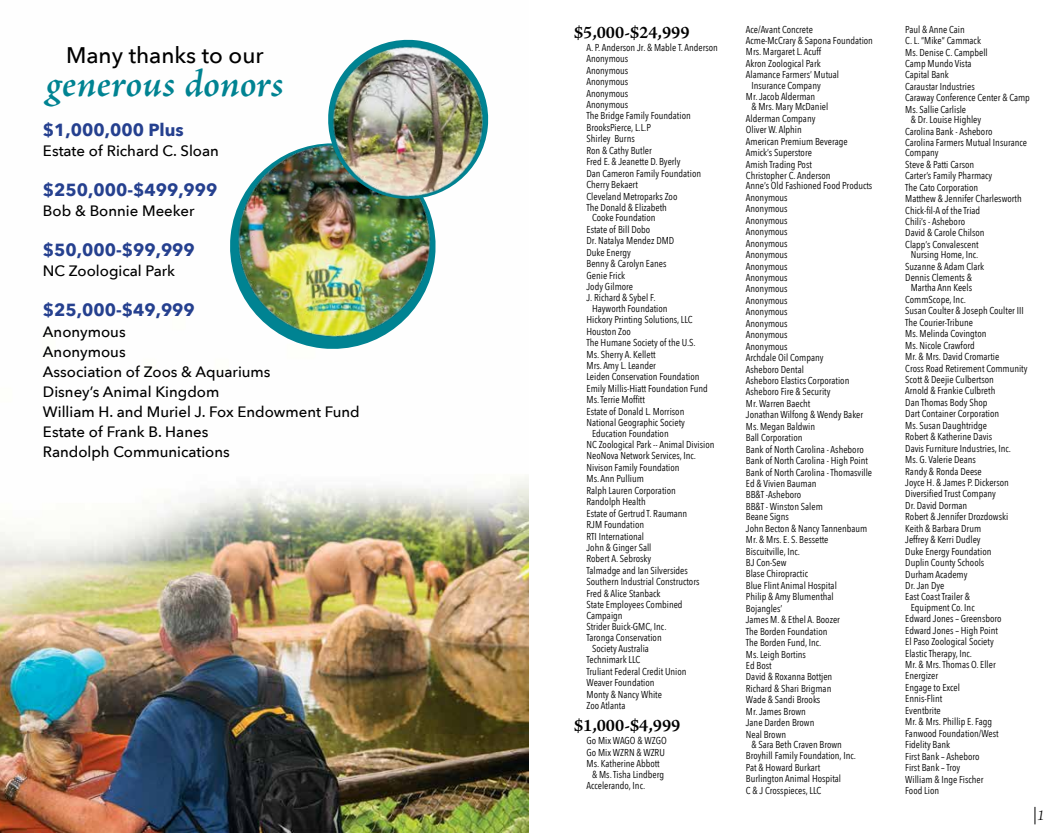
<style>
.page{position:relative;width:1058px;height:833px;background:#fff}
.page>*{position:absolute;margin:0;border:0;box-sizing:border-box;transform-origin:0 0}
.t1{font:italic 600 40px "Adobe Jenson Pro";color:#008392}
.t2{font:500 22.5px "Avenir Next";color:#000}
.t3{font:700 17.5px "Avenir Next";color:#25408f}
.t4{font:700 17.5px "Adobe Jenson Pro";color:#000}
.t5{font:500 15px/20px "Avenir Next";color:#000}
.t6{font:italic 300 15px "Adobe Jenson Pro";color:#000}
.t7{font:10px/11.5px "Avenir Next Condensed";color:#000}
</style>
<div class="page">
<svg style="left:1034px;top:806px;width:1px;height:18px"></svg>
<img style="left:0;top:476px;width:529px;height:356px">
<img style="left:230px;top:170px;width:206px;height:179px">
<img style="left:264px;top:39px;width:225px;height:181px">
<h2 class="t2" style="left:66px;top:36px;width:199px">Many thanks to our</h2>
<h1 class="t1" style="left:46px;top:61px;width:240px">generous donors</h1>
<h3 class="t3" style="left:43px;top:115px;width:142px">$1,000,000 Plus</h3>
<h3 class="t5" style="left:43px;top:141px;width:177px">Estate of Richard C. Sloan</h3>
<h3 class="t3" style="left:43px;top:175px;width:176px">$250,000-$499,999</h3>
<h3 class="t5" style="left:43px;top:201px;width:153px">Bob &amp; Bonnie Meeker</h3>
<h3 class="t3" style="left:43px;top:235px;width:153px">$50,000-$99,999</h3>
<h3 class="t5" style="left:43px;top:261px;width:134px">NC Zoological Park</h3>
<h3 class="t3" style="left:43px;top:295px;width:153px">$25,000-$49,999</h3>
<h3 class="t5" style="left:43px;top:321px;width:318px">Anonymous<br>Anonymous<br>Association of Zoos &amp; Aquariums<br>Disney’s Animal Kingdom<br>William H. and Muriel J. Fox Endowment Fund<br>Estate of Frank B. Hanes<br>Randolph Communications</h3>
<h3 class="t4" style="left:574px;top:22px;width:117px">$5,000-$24,999</h3>
<p class="t7" style="left:586px;top:41px;width:133px">A. P. Anderson Jr. &amp; Mable T. Anderson<br>Anonymous<br>Anonymous<br>Anonymous<br>Anonymous<br>Anonymous<br>The Bridge Family Foundation<br>BrooksPierce, L.L.P<br>Shirley Burns<br>Ron &amp; Cathy Butler<br>Fred E. &amp; Jeanette D. Byerly<br>Dan Cameron Family Foundation<br>Cherry Bekaert<br>Cleveland Metroparks Zoo<br>The Donald &amp; Elizabeth</p>
<p class="t7" style="left:586px;top:211px;width:89px;text-indent:6px">Cooke Foundation<br>Estate of Bill Dobo<br>Dr. Natalya Mendez DMD<br>Duke Energy<br>Benny &amp; Carolyn Eanes<br>Genie Frick<br>Jody Gilmore<br>J. Richard &amp; Sybel F.</p>
<p class="t7" style="left:586px;top:302px;width:123px;text-indent:6px">Hayworth Foundation<br>Hickory Printing Solutions, LLC<br>Houston Zoo<br>The Humane Society of the U.S.<br>Ms. Sherry A. Kellett<br>Mrs. Amy L. Leander<br>Leiden Conservation Foundation<br>Emily Millis-Hiatt Foundation Fund<br>Ms. Terrie Moffitt<br>Estate of Donald L. Morrison<br>National Geographic Society</p>
<p class="t7" style="left:586px;top:427px;width:129px;text-indent:6px">Education Foundation<br>NC Zoological Park -- Animal Division<br>NeoNova Network Services, Inc.<br>Nivison Family Foundation<br>Ms. Ann Pullium<br>Ralph Lauren Corporation<br>Randolph Health<br>Estate of Gertrud T. Raumann<br>RJM Foundation<br>RTI International<br>John &amp; Ginger Sall<br>Robert A. Sebrosky<br>Talmadge and Ian Silversides<br>Southern Industrial Constructors<br>Fred &amp; Alice Stanback<br>State Employees Combined</p>
<p class="t7" style="left:586px;top:608px;width:81px">Campaign<br>Strider Buick-GMC, Inc.<br>Taronga Conservation</p>
<p class="t7" style="left:586px;top:642px;width:102px;text-indent:6px">Society Australia<br>Technimark LLC<br>Truliant Federal Credit Union<br>Weaver Foundation<br>Monty &amp; Nancy White<br>Zoo Atlanta</p>
<h3 class="t4" style="left:574px;top:715px;width:108px">$1,000-$4,999</h3>
<p class="t7" style="left:586px;top:734px;width:82px">Go Mix WAGO &amp; WZGO<br>Go Mix WZRN &amp; WZRU<br>Ms. Katherine Abbott</p>
<p class="t7" style="left:586px;top:767px;width:79px;text-indent:6px">&amp; Ms. Tisha Lindberg<br>Accelerando, Inc.</p>
<p class="t7" style="left:746px;top:23px;width:129px">Ace/Avant Concrete<br>Acme-McCrary &amp; Sapona Foundation<br>Mrs. Margaret L. Acuff<br>Akron Zoological Park<br>Alamance Farmers’ Mutual</p>
<p class="t7" style="left:746px;top:79px;width:76px;text-align:center">Insurance Company<br>Mr. Jacob Alderman</p>
<p class="t7" style="left:746px;top:101px;width:103px;text-indent:6px">&amp; Mrs. Mary McDaniel<br>Alderman Company<br>Oliver W. Alphin<br>American Premium Beverage<br>Amick’s Superstore<br>Amish Trading Post<br>Christopher C. Anderson</p>
<p class="t7" style="left:746px;top:180px;width:128px">Anne’s Old Fashioned Food Products<br>Anonymous<br>Anonymous<br>Anonymous<br>Anonymous<br>Anonymous<br>Anonymous<br>Anonymous<br>Anonymous<br>Anonymous<br>Anonymous<br>Anonymous<br>Anonymous<br>Anonymous<br>Anonymous<br>Archdale Oil Company<br>Asheboro Dental<br>Asheboro Elastics Corporation<br>Asheboro Fire &amp; Security<br>Mr. Warren Baecht<br>Jonathan Wilfong &amp; Wendy Baker<br>Ms. Megan Baldwin<br>Ball Corporation<br>Bank of North Carolina - Asheboro<br>Bank of North Carolina - High Point<br>Bank of North Carolina - Thomasville<br>Ed &amp; Vivien Bauman<br>BB&amp;T -Asheboro<br>BB&amp;T - Winston Salem</p>
<p class="t7" style="left:746px;top:510px;width:123px">Beane Signs<br>John Becton &amp; Nancy Tannenbaum<br>Mr. &amp; Mrs. E. S. Bessette<br>Biscuitville, Inc.<br>BJ Con-Sew<br>Blase Chiropractic<br>Blue Flint Animal Hospital<br>Philip &amp; Amy Blumenthal<br>Bojangles’<br>James M. &amp; Ethel A. Boozer<br>The Borden Foundation<br>The Borden Fund, Inc.<br>Ms. Leigh Bortins<br>Ed Bost<br>David &amp; Roxanna Bottjen<br>Richard &amp; Shari Brigman<br>Wade &amp; Sandi Brooks<br>Mr. James Brown<br>Jane Darden Brown<br>Neal Brown</p>
<p class="t7" style="left:746px;top:738px;width:111px;text-indent:6px">&amp; Sara Beth Craven Brown<br>Broyhill Family Foundation, Inc.<br>Pat &amp; Howard Burkart<br>Burlington Animal Hospital<br>C &amp; J Crosspieces, LLC</p>
<p class="t7" style="left:905px;top:23px;width:126px">Paul &amp; Anne Cain<br>C. L. “Mike” Cammack<br>Ms. Denise C. Campbell<br>Camp Mundo Vista<br>Capital Bank<br>Caraustar Industries<br>Caraway Conference Center &amp; Camp<br>Ms. Sallie Carlisle</p>
<p class="t7" style="left:905px;top:113px;width:123px;text-indent:6px">&amp; Dr. Louise Highley<br>Carolina Bank - Asheboro<br>Carolina Farmers Mutual Insurance</p>
<p class="t7" style="left:905px;top:147px;width:118px">Company<br>Steve &amp; Patti Carson<br>Carter’s Family Pharmacy<br>The Cato Corporation<br>Matthew &amp; Jennifer Charlesworth<br>Chick-fil-A of the Triad<br>Chili’s - Asheboro<br>David &amp; Carole Chilson<br>Clapp’s Convalescent</p>
<p class="t7" style="left:905px;top:248px;width:80px;text-indent:6px">Nursing Home, Inc.<br>Suzanne &amp; Adam Clark<br>Dennis Clements &amp;</p>
<p class="t7" style="left:905px;top:282px;width:124px;text-indent:6px">Martha Ann Keels<br>CommScope, Inc.<br>Susan Coulter &amp; Joseph Coulter III<br>The Courier-Tribune<br>Ms. Melinda Covington<br>Ms. Nicole Crawford<br>Mr. &amp; Mrs. David Cromartie<br>Cross Road Retirement Community<br>Scott &amp; Deejie Culbertson<br>Arnold &amp; Frankie Culbreth<br>Dan Thomas Body Shop<br>Dart Container Corporation<br>Ms. Susan Daughtridge<br>Robert &amp; Katherine Davis<br>Davis Furniture Industries, Inc.<br>Ms. G. Valerie Deans<br>Randy &amp; Ronda Deese<br>Joyce H. &amp; James P. Dickerson<br>Diversified Trust Company<br>Dr. David Dorman<br>Robert &amp; Jennifer Drozdowski<br>Keith &amp; Barbara Drum<br>Jeffrey &amp; Kerri Dudley<br>Duke Energy Foundation<br>Duplin County Schools<br>Durham Academy<br>Dr. Jan Dye<br>East Coast Trailer &amp;</p>
<p class="t7" style="left:905px;top:601px;width:98px;text-indent:6px">Equipment Co. Inc<br>Edward Jones – Greensboro<br>Edward Jones – High Point<br>El Paso Zoological Society<br>Elastic Therapy, Inc.<br>Mr. &amp; Mrs. Thomas O. Eller<br>Energizer<br>Engage to Excel<br>Ennis-Flint<br>Eventbrite<br>Mr. &amp; Mrs. Phillip E. Fagg<br>Fanwood Foundation/West<br>Fidelity Bank<br>First Bank – Asheboro<br>First Bank – Troy<br>William &amp; Inge Fischer<br>Food Lion</p>
<h3 class="t6" style="left:1037px;top:806px;width:9px">1</h3>
</div>
